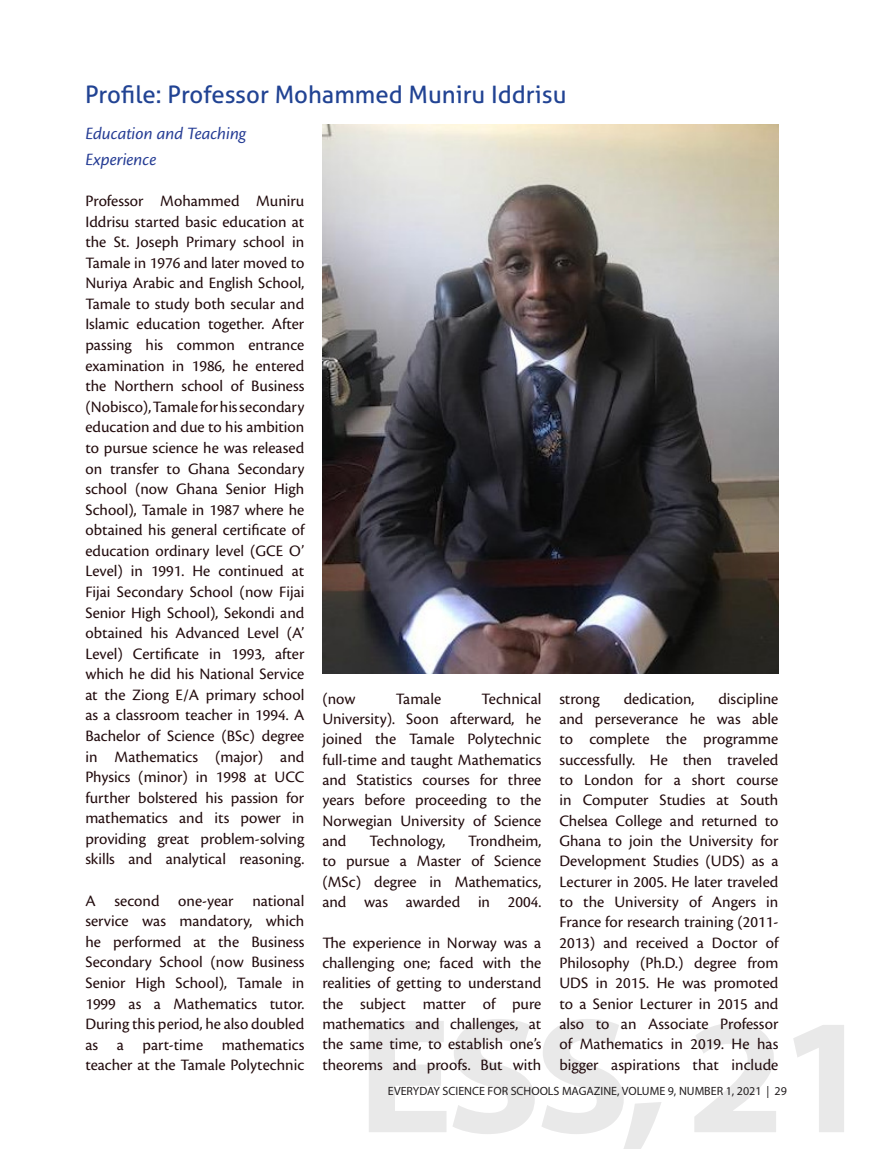
<style>
.page{position:relative;width:872px;height:1149px;background:#fff}
.page>*{position:absolute;margin:0;border:0;box-sizing:border-box;transform-origin:0 0}
.t1{font:700 semi-expanded 165px "Myriad Pro";color:#231f20}
.Interview__Dr__Mrs{font:24px "Aller";color:#214393}
.t2{font:italic 18px/26px "Cronos Pro";letter-spacing:-.005em;color:#253c94}
.t3{font:16.5px/20.5px "Cronos Pro";color:#220b0d;text-align:justify}
.t4{font:12px "Myriad Pro";color:#231f20}
</style>
<div class="page">
<img style="left:322px;top:125px;width:456px;height:548px">
<p class="Interview__Dr__Mrs" style="left:85px;top:80px;width:483px">Profile: Professor Mohammed Muniru Iddrisu</p>
<p class="t2" style="left:85px;top:120px;width:162px">Education and Teaching<br>Experience</p>
<p class="t3" style="left:85px;top:190px;width:220px">Professor Mohammed Muniru Iddrisu started basic education at the St. Joseph Primary school in Tamale in 1976 and later moved to Nuriya Arabic and English School, Tamale to study both secular and Islamic education together. After passing his common entrance examination in 1986, he entered the Northern school of Business (Nobisco), Tamale for his secondary education and due to his ambition to pursue science he was released on transfer to Ghana Secondary school (now Ghana Senior High School), Tamale in 1987 where he obtained his general certificate of education ordinary level (GCE O’ Level) in 1991. He continued at Fijai Secondary School (now Fijai Senior High School), Sekondi and obtained his Advanced Level (A’ Level) Certificate in 1993, after which he did his National Service at the Ziong E/A primary school as a classroom teacher in 1994. A Bachelor of Science (BSc) degree in Mathematics (major) and Physics (minor) in 1998 at UCC further bolstered his passion for mathematics and its power in providing great problem-solving skills and analytical reasoning.</p>
<p class="t3" style="left:85px;top:890px;width:220px">A second one-year national service was mandatory, which he performed at the Business Secondary School (now Business Senior High School), Tamale in 1999 as a Mathematics tutor.<br>During this period, he also doubled as a part-time mathematics teacher at the Tamale Polytechnic</p>
<p class="t3" style="left:322px;top:688px;width:35px">(now</p>
<p class="t3" style="left:396px;top:688px;width:47px">Tamale</p>
<p class="t3" style="left:322px;top:688px;width:220px;text-indent:159px">Technical University). Soon afterward, he joined the Tamale Polytechnic full-time and taught Mathematics and Statistics courses for three years before proceeding to the Norwegian University of Science and</p>
<p class="t3" style="left:559px;top:688px;width:220px;text-indent:159px">discipline and perseverance he was able to complete the programme successfully. He then traveled to London for a short course in Computer Studies at South Chelsea College and returned to Ghana to join the University for Development Studies (UDS) as a Lecturer in 2005. He later traveled to the University of Angers in France for research training (2011- 2013) and received a Doctor of Philosophy (Ph.D.) degree from UDS in 2015. He was promoted to a Senior Lecturer in 2015 and also to an Associate Professor of Mathematics in 2019. He has bigger aspirations that include</p>
<p class="t3" style="left:559px;top:688px;width:42px">strong</p>
<p class="t3" style="left:623px;top:688px;width:72px">dedication,</p>
<p class="t3" style="left:322px;top:830px;width:220px;text-indent:146px">Trondheim, to pursue a Master of Science (MSc) degree in Mathematics, and was awarded in 2004.</p>
<p class="t3" style="left:322px;top:932px;width:220px">The experience in Norway was a challenging one; faced with the realities of getting to understand the subject matter of pure mathematics and challenges, at the same time, to establish one’s theorems and proofs. But with</p>
<p class="t3" style="left:369px;top:830px;width:77px">Technology,</p>
<h1 class="t1" style="left:357px;top:982px;width:519px">ESS, 21</h1>
<p class="t4" style="left:388px;top:1083px;width:400px">EVERYDAY SCIENCE FOR SCHOOLS MAGAZINE, VOLUME 9, NUMBER 1, 2021 | 29</p>
</div>
